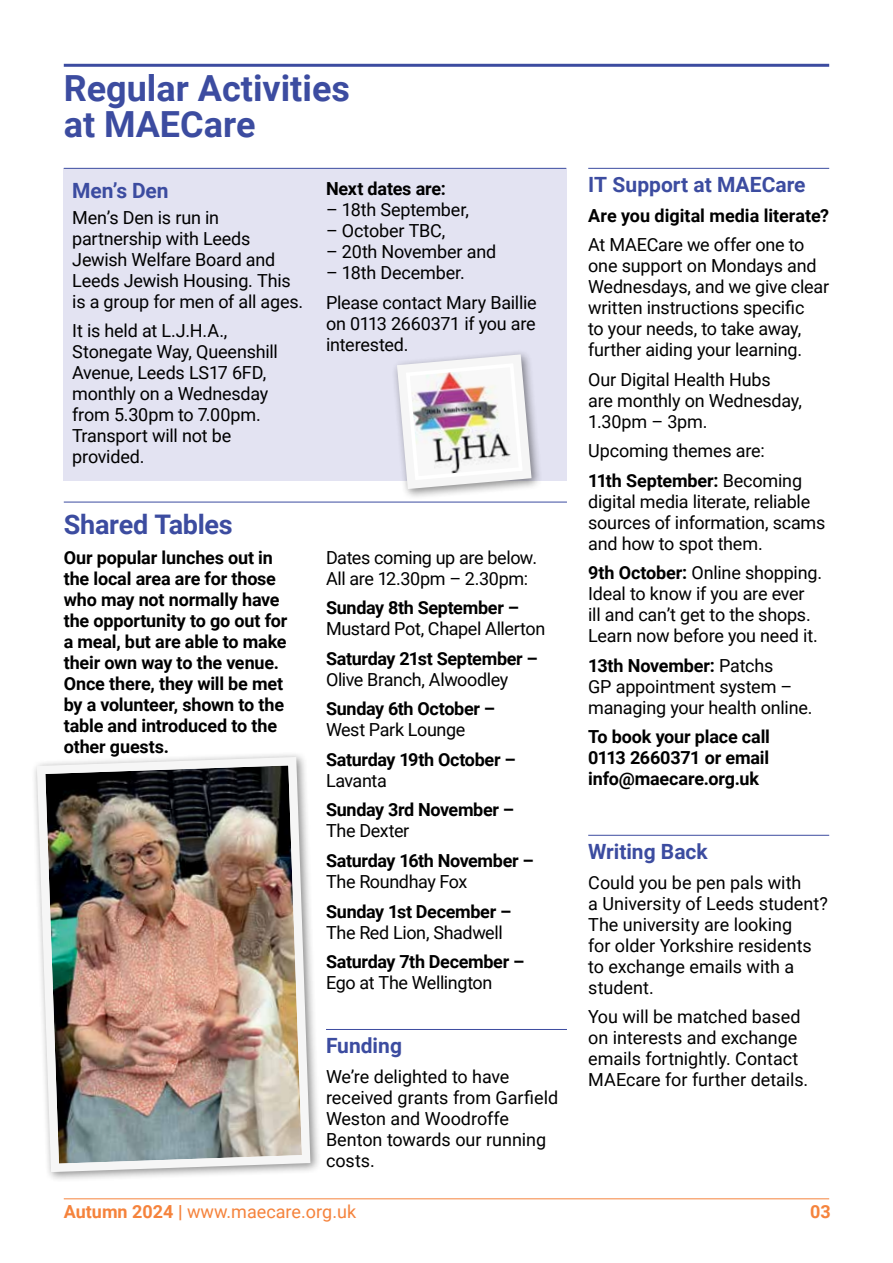
<style>
.page{position:relative;width:893px;height:1263px;background:#fff}
.page>*{position:absolute;margin:0;border:0;box-sizing:border-box;transform-origin:0 0}
.t1{font:700 36px/36px "Roboto";color:#3c4ca0}
.t2{font:700 27px "Roboto";letter-spacing:-.01em;color:#3c4ca0}
.t3{font:700 21px "Roboto";color:#3c4ca0}
.t4{font:18px/21px "Roboto";letter-spacing:-.01em;color:#000}
.t5{font:700 18px/21px "Roboto";letter-spacing:-.01em;color:#000}
.t6{font:18px "Roboto";color:#f5833c}
.t7{font:700 18px "Roboto";color:#f5833c}
.s1{font-weight:700}
</style>
<div class="page">
<hr style="left:64px;top:1198px;width:765px;height:1px;background:#f5833c">
<hr style="left:64px;top:502px;width:503px;height:1px;background:#3c4ca0">
<div style="left:31px;top:751px;width:291px;height:432px;background:#000;opacity:.45"></div>
<img style="left:33px;top:753px;width:282px;height:423px">
<hr style="left:64px;top:64px;width:765px;height:3px;background:#3c4ca0">
<div style="left:64px;top:168px;width:503px;height:312px;background:#e3e3f2"></div>
<hr style="left:64px;top:168px;width:502px;height:1px;background:#3c4ca0">
<hr style="left:588px;top:168px;width:241px;height:1px;background:#3c4ca0">
<hr style="left:326px;top:1029px;width:241px;height:1px;background:#3c4ca0">
<hr style="left:588px;top:835px;width:241px;height:1px;background:#3c4ca0">
<div style="left:392px;top:349px;width:150px;height:151px;background:#000;opacity:.45"></div>
<img style="left:392px;top:350px;width:144px;height:143px">
<h1 class="t1" style="left:64px;top:69px;width:288px">Regular Activities at MAECare</h1>
<p class="t3" style="left:72px;top:176px;width:98px">Men’s Den</p>
<p class="t4" style="left:72px;top:206px;width:232px">Men’s Den is run in partnership with Leeds<br>Jewish Welfare Board and<br>Leeds Jewish Housing. This is a group for men of all ages.</p>
<p class="t4" style="left:72px;top:320px;width:207px">It is held at L.J.H.A.,<br>Stonegate Way, Queenshill<br>Avenue, Leeds LS17 6FD, monthly on a Wednesday from 5.30pm to 7.00pm.<br>Transport will not be provided.</p>
<p class="t5" style="left:326px;top:178px;width:121px">Next dates are:</p>
<p class="t4" style="left:326px;top:199px;width:144px">– 18th September,</p>
<p class="t4" style="left:326px;top:220px;width:121px">– October TBC,</p>
<p class="t4" style="left:326px;top:241px;width:172px">– 20th November and</p>
<p class="t4" style="left:326px;top:258px;width:212px;line-height:29.5px">– 18th December.<br>Please contact Mary Baillie</p>
<p class="t4" style="left:326px;top:312px;width:211px">on 0113 2660371 if you are interested.</p>
<h2 class="t2" style="left:64px;top:506px;width:170px">Shared Tables</h2>
<p class="t5" style="left:64px;top:546px;width:225px">Our popular lunches out in the local area are for those who may not normally have the opportunity to go out for a meal, but are able to make their own way to the venue.<br>Once there, they will be met by a volunteer, shown to the table and introduced to the other guests.</p>
<p class="t4" style="left:326px;top:546px;width:213px">Dates coming up are below.<br>All are 12.30pm – 2.30pm:</p>
<p class="t5" style="left:326px;top:597px;width:195px">Sunday 8th September –</p>
<p class="t4" style="left:326px;top:618px;width:221px">Mustard Pot, Chapel Allerton</p>
<p class="t5" style="left:326px;top:647px;width:213px">Saturday 21st September –</p>
<p class="t4" style="left:326px;top:668px;width:184px">Olive Branch, Alwoodley</p>
<p class="t5" style="left:326px;top:698px;width:171px">Sunday 6th October –</p>
<p class="t4" style="left:326px;top:719px;width:141px">West Park Lounge</p>
<p class="t5" style="left:326px;top:748px;width:191px">Saturday 19th October –</p>
<p class="t4" style="left:326px;top:769px;width:62px">Lavanta</p>
<p class="t5" style="left:326px;top:799px;width:190px">Sunday 3rd November –</p>
<p class="t4" style="left:326px;top:820px;width:85px">The Dexter</p>
<p class="t5" style="left:326px;top:849px;width:209px">Saturday 16th November –</p>
<p class="t4" style="left:326px;top:870px;width:143px">The Roundhay Fox</p>
<p class="t5" style="left:326px;top:900px;width:187px">Sunday 1st December –</p>
<p class="t4" style="left:326px;top:921px;width:178px">The Red Lion, Shadwell</p>
<p class="t5" style="left:326px;top:950px;width:200px">Saturday 7th December –</p>
<p class="t4" style="left:326px;top:971px;width:168px">Ego at The Wellington</p>
<p class="t3" style="left:326px;top:1031px;width:77px">Funding</p>
<p class="t4" style="left:326px;top:1065px;width:234px">We’re delighted to have received grants from Garfield<br>Weston and Woodroffe<br>Benton towards our running costs.</p>
<p class="t6" style="left:64px;top:1199px;width:294px"><span class="s1">Autumn 2024 |</span> www.maecare.org.uk</p>
<p class="t3" style="left:588px;top:170px;width:219px">IT Support at MAECare</p>
<p class="t5" style="left:588px;top:204px;width:242px">Are you digital media literate?</p>
<p class="t4" style="left:588px;top:234px;width:242px">At MAECare we offer one to one support on Mondays and<br>Wednesdays, and we give clear written instructions specific<br>to your needs, to take away, further aiding your learning.</p>
<p class="t4" style="left:588px;top:368px;width:215px">Our Digital Health Hubs<br>are monthly on Wednesday,<br>1.30pm – 3pm.</p>
<p class="t4" style="left:588px;top:435px;width:215px;line-height:29.5px">Upcoming themes are:<br><span class="s1">11th September:</span> Becoming</p>
<p class="t4" style="left:588px;top:490px;width:239px">digital media literate, reliable sources of information, scams and how to spot them.</p>
<p class="t4" style="left:588px;top:562px;width:235px"><span class="s1">9th October:</span> Online shopping.<br>Ideal to know if you are ever<br>ill and can’t get to the shops.<br>Learn now before you need it.</p>
<p class="t4" style="left:588px;top:654px;width:226px"><span class="s1">13th November:</span> Patchs<br>GP appointment system – managing your health online.</p>
<p class="t5" style="left:588px;top:726px;width:183px;text-align:justify">To book your place call 0113 2660371 or email info@maecare.org.uk</p>
<p class="t3" style="left:588px;top:837px;width:121px">Writing Back</p>
<p class="t4" style="left:588px;top:871px;width:241px">Could you be pen pals with<br>a University of Leeds student?<br>The university are looking<br>for older Yorkshire residents to exchange emails with a student.</p>
<p class="t4" style="left:588px;top:1005px;width:222px">You will be matched based on interests and exchange emails fortnightly. Contact<br>MAEcare for further details.</p>
<p class="t7" style="left:810px;top:1199px;width:22px">03</p>
</div>
